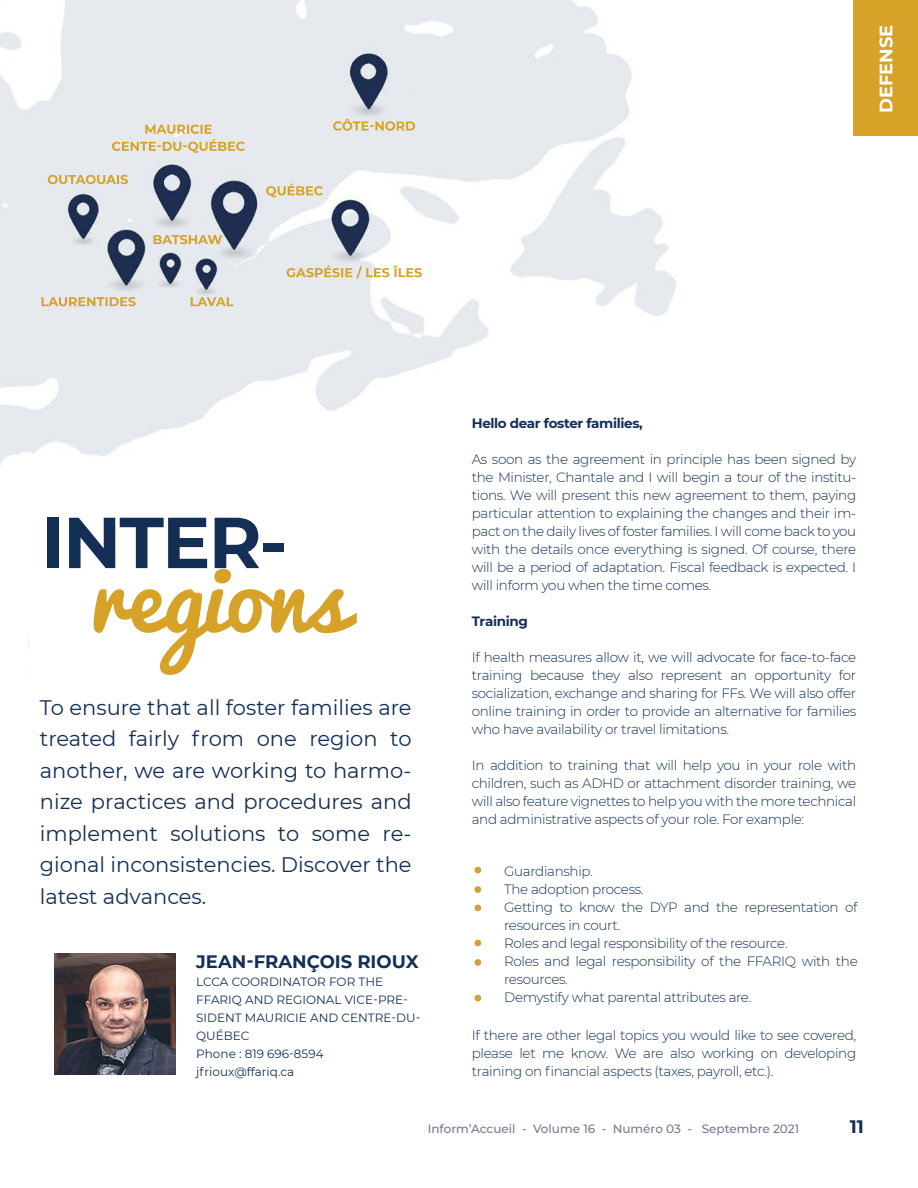
<style>
.page{position:relative;width:918px;height:1188px;background:#fff}
.page>*{position:absolute;margin:0;border:0;box-sizing:border-box;transform-origin:0 0}
.t1{font:93px "Pacifico";color:#d6a227}
.t2{font:700 72px "Montserrat";letter-spacing:-.025em;color:#132f55}
.t3{font:21px/31.5px "Montserrat";color:#132f55;text-align:justify}
.t4{font:700 18px "Montserrat";color:#132f55}
.t5{font:700 18px "Montserrat";color:#fff}
.t6{font:300 13.5px/18px "Montserrat";letter-spacing:-.025em;color:#132f55;text-align:justify}
.t7{font:700 13.5px "Montserrat";letter-spacing:-.025em;color:#132f55}
.t8{font:12px/18px "Montserrat";color:#132f55}
.t9{font:500 12px "Montserrat";color:#757993}
</style>
<div class="page">
<img style="left:0;top:0;width:676px;height:868px">
<svg style="left:112px;top:125px;width:133px;height:28px;background:#e2d8c0"></svg>
<svg style="left:48px;top:175px;width:80px;height:9px"></svg>
<svg style="left:42px;top:297px;width:94px;height:9px"></svg>
<svg style="left:154px;top:235px;width:68px;height:9px"></svg>
<svg style="left:191px;top:297px;width:42px;height:9px"></svg>
<svg style="left:266px;top:184px;width:57px;height:13px"></svg>
<svg style="left:333px;top:119px;width:82px;height:12px"></svg>
<svg style="left:287px;top:266px;width:135px;height:12px"></svg>
<div style="left:0;top:455px;width:28px;height:310px;background:#fff;border-radius:14px"></div>
<img style="left:54px;top:954px;width:121px;height:121px">
<div style="left:474px;top:867px;width:7px;height:6px;background:#d49f3d;border-radius:50%"></div>
<div style="left:474px;top:886px;width:7px;height:7px;background:#d49f3d;border-radius:50%"></div>
<div style="left:474px;top:905px;width:7px;height:6px;background:#d49f3d;border-radius:50%"></div>
<div style="left:474px;top:940px;width:7px;height:6px;background:#d49f3d;border-radius:50%"></div>
<div style="left:474px;top:959px;width:7px;height:7px;background:#d49f3d;border-radius:50%"></div>
<div style="left:474px;top:995px;width:7px;height:6px;background:#d49f3d;border-radius:50%"></div>
<div style="left:854px;top:0;width:64px;height:136px;background:#d6a227"></div>
<h3 class="t5" style="left:873px;top:113px;width:90px;rotate:-90deg">DEFENSE</h3>
<h2 class="t2" style="left:41px;top:491px;width:248px">INTER-</h2>
<h1 class="t1" style="left:88px;top:546px;width:260px">regions</h1>
<h3 class="t3" style="left:40px;top:691px;width:373px">To ensure that all foster families are treated fairly from one region to another, we are working to harmo&shy;nize practices and procedures and implement solutions to some re&shy;gional inconsistencies. Discover the latest advances.</h3>
<h3 class="t4" style="left:196px;top:948px;width:224px">JEAN-FRANÇOIS RIOUX</h3>
<p class="t8" style="left:196px;top:972px;width:226px">LCCA COORDINATOR FOR THE<br>FFARIQ AND REGIONAL VICE-PRE-<br>SIDENT MAURICIE AND CENTRE-DU-<br>QUÉBEC<br>Phone : 819 696-8594 jfrioux@ffariq.ca</p>
<p class="t7" style="left:472px;top:414px;width:173px">Hello dear foster families,</p>
<p class="t6" style="left:472px;top:450px;width:386px">As soon as the agreement in principle has been signed by the Minister, Chantale and I will begin a tour of the institu&shy;tions. We will present this new agreement to them, paying particular attention to explaining the changes and their im&shy;pact on the daily lives of foster families. I will come back to you with the details once everything is signed. Of course, there will be a period of adaptation. Fiscal feedback is expected. I will inform you when the time comes.</p>
<p class="t7" style="left:472px;top:612px;width:58px">Training</p>
<p class="t6" style="left:472px;top:648px;width:386px">If health measures allow it, we will advocate for face-to-face training because they also represent an opportunity for socialization, exchange and sharing for FFs. We will also offer online training in order to provide an alternative for families who have availability or travel limitations.</p>
<p class="t6" style="left:472px;top:756px;width:386px">In addition to training that will help you in your role with children, such as ADHD or attachment disorder training, we will also feature vignettes to help you with the more technical and administrative aspects of your role. For example:</p>
<p class="t6" style="left:504px;top:862px;width:355px;text-align:left">Guardianship.<br>The adoption process.<br>Getting to know the DYP and the representation of resources in court.<br>Roles and legal responsibility of the resource.<br>Roles and legal responsibility of the FFARIQ with the resources.<br>Demystify what parental attributes are.</p>
<p class="t6" style="left:472px;top:1026px;width:386px">If there are other legal topics you would like to see covered, please let me know. We are also working on developing training on financial aspects (taxes, payroll, etc.).</p>
<p class="t9" style="left:428px;top:1120px;width:373px">Inform’Accueil - Volume 16 - Numéro 03 - Septembre 2021</p>
<h3 class="t4" style="left:850px;top:1114px;width:16px">11</h3>
</div>
